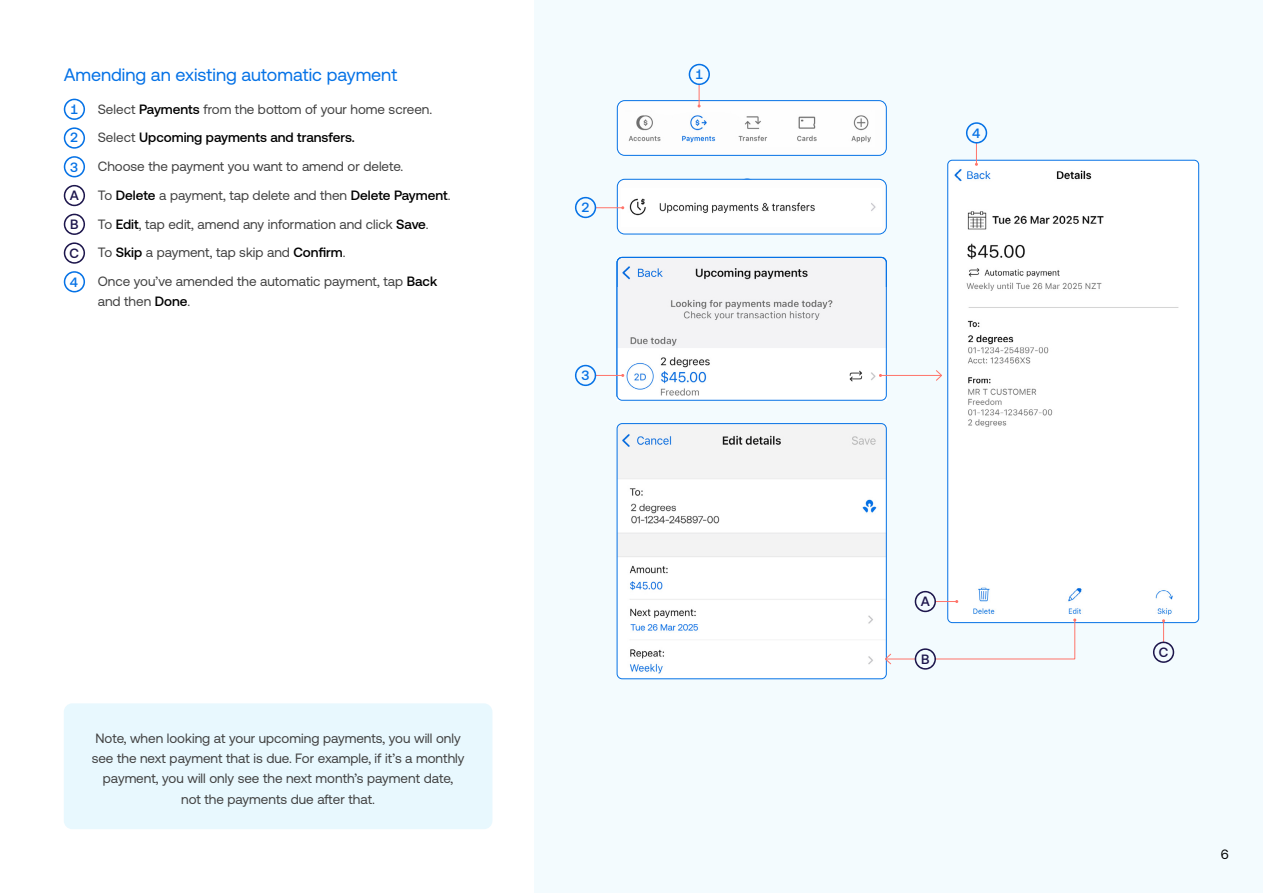
<style>
.page{position:relative;width:1263px;height:893px;background:#fff}
.page>*{position:absolute;margin:0;border:0;box-sizing:border-box;transform-origin:0 0}
.t1{font:18px "Aeonik";color:#0572e6}
.t2{font:18px "Minion Pro";color:#000}
.t3{font:13.5px/20.2px "Aeonik";color:#424242}
.t4{font:500 13.5px "Aeonik";color:#000}
.t5{font:500 13.5px "Aeonik";color:#0572e6}
.t6{font:500 13.5px "Aeonik";color:#1d164c}
.s1{font-weight:500;color:#000}
.s2{font-weight:400;color:#424242}
.s3{font-family:"Aeonik";font-size:13.5px}
</style>
<div class="page">
<div style="left:535px;top:0;width:728px;height:893px;background:#f3fbfe"></div>
<svg style="left:64px;top:99px;width:21px;height:21px"></svg>
<svg style="left:64px;top:127px;width:21px;height:22px"></svg>
<svg style="left:64px;top:156px;width:21px;height:21px"></svg>
<svg style="left:64px;top:185px;width:21px;height:21px"></svg>
<svg style="left:64px;top:214px;width:21px;height:21px"></svg>
<svg style="left:64px;top:242px;width:21px;height:22px"></svg>
<svg style="left:64px;top:271px;width:21px;height:21px"></svg>
<img style="left:617px;top:424px;width:269px;height:255px">
<div style="left:617px;top:423px;width:269px;height:256px;border:1px solid #0572e6;border-radius:5px"></div>
<div style="left:949px;top:160px;width:250px;height:461px;background:#fff"></div>
<div style="left:947px;top:160px;width:252px;height:463px;border:1px solid #0572e6;border-radius:5px"></div>
<div style="left:64px;top:703px;width:428px;height:126px;background:#e8f8fe;border-radius:9px"></div>
<svg style="left:966px;top:122px;width:21px;height:44px"></svg>
<svg style="left:915px;top:591px;width:43px;height:21px"></svg>
<svg style="left:1153px;top:619px;width:21px;height:44px"></svg>
<hr style="left:885px;top:659px;width:30px;height:1px;background:#ff746a">
<svg style="left:884px;top:653px;width:8px;height:12px"></svg>
<svg style="left:915px;top:618px;width:161px;height:52px"></svg>
<div style="left:617px;top:101px;width:269px;height:54px;background:#fdfdfd;border-radius:7px"></div>
<div style="left:617px;top:100px;width:269px;height:56px;border:1px solid #0572e6;border-radius:7px"></div>
<img style="left:628px;top:115px;width:243px;height:28px">
<div style="left:617px;top:179px;width:269px;height:55px;background:#fdfdfd;border-radius:7px"></div>
<div style="left:617px;top:179px;width:269px;height:55px;border:1px solid #0572e6;border-radius:7px"></div>
<img style="left:624px;top:198px;width:252px;height:18px">
<svg style="left:689px;top:64px;width:21px;height:44px"></svg>
<svg style="left:575px;top:197px;width:49px;height:21px"></svg>
<img style="left:617px;top:257px;width:269px;height:24px">
<img style="left:617px;top:299px;width:269px;height:101px">
<div style="left:617px;top:257px;width:269px;height:143px;border:1px solid #0572e6;border-radius:5px"></div>
<img style="left:835px;top:364px;width:46px;height:25px">
<svg style="left:575px;top:365px;width:49px;height:21px"></svg>
<hr style="left:880px;top:375px;width:61px;height:1px;background:#ff746a">
<svg style="left:936px;top:370px;width:6px;height:11px"></svg>
<h1 class="t1" style="left:64px;top:64px;width:335px">Amending an existing automatic payment</h1>
<p class="t5" style="left:70px;top:101px;width:10px">1</p>
<p class="t3" style="left:98px;top:99px;width:336px">Select <span class="s1">Payments</span> from the bottom of your home screen.</p>
<p class="t5" style="left:70px;top:130px;width:10px">2</p>
<p class="t4" style="left:98px;top:130px;width:259px"><span class="s2">Select</span> Upcoming payments and transfers.</p>
<p class="t5" style="left:70px;top:159px;width:10px">3</p>
<p class="t3" style="left:98px;top:156px;width:307px">Choose the payment you want to amend or delete.</p>
<p class="t6" style="left:70px;top:188px;width:11px">A</p>
<p class="t3" style="left:98px;top:185px;width:354px">To <span class="s1">Delete</span> a payment, tap delete and then <span class="s1">Delete Payment</span>.</p>
<p class="t6" style="left:70px;top:217px;width:10px">B</p>
<p class="t3" style="left:98px;top:214px;width:332px">To <span class="s1">Edit</span>, tap edit, amend any information and click <span class="s1">Save</span>.</p>
<p class="t6" style="left:70px;top:246px;width:11px">C</p>
<p class="t3" style="left:98px;top:243px;width:249px">To <span class="s1">Skip</span> a payment, tap skip and <span class="s1">Confirm</span>.</p>
<p class="t5" style="left:70px;top:274px;width:10px">4</p>
<p class="t3" style="left:98px;top:271px;width:341px">Once you’ve amended the automatic payment, tap <span class="s1">Back </span>and then <span class="s1">Done</span>.</p>
<p class="t5" style="left:581px;top:200px;width:10px">2</p>
<p class="t5" style="left:581px;top:368px;width:10px">3</p>
<p class="t5" style="left:695px;top:67px;width:10px">1</p>
<p class="t3" style="left:92px;top:728px;width:374px;text-align:center">Note, when looking at your upcoming payments, you will only see the next payment that is due. For example, if it’s a monthly payment, you will only see the next month’s payment date, not the payments due after that.</p>
<p class="t5" style="left:972px;top:125px;width:10px">4</p>
<p class="t6" style="left:921px;top:594px;width:11px">A</p>
<p class="t6" style="left:921px;top:652px;width:10px">B</p>
<p class="t6" style="left:1159px;top:645px;width:11px">C</p>
<h1 class="t2" style="left:1208px;top:841px;width:22px">6 <span class="s3">6</span></h1>
</div>
